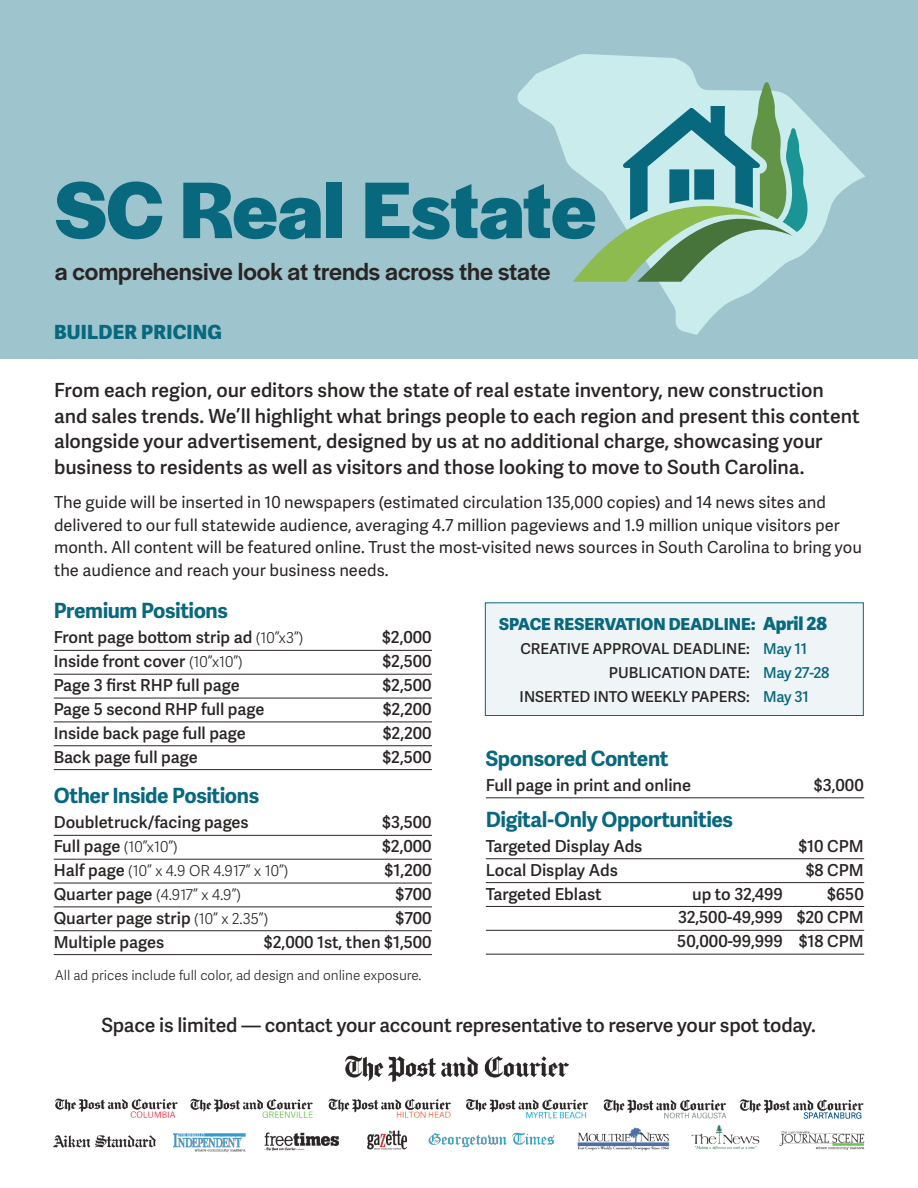
<style>
.page{position:relative;width:918px;height:1188px;background:#fff}
.page>*{position:absolute;margin:0;border:0;box-sizing:border-box;transform-origin:0 0}
.t1{font:700 83.55px "Halyard Display";letter-spacing:-.01em;color:#07687e}
.t2{font:500 25.5px "Halyard Display";color:#2a2525}
.Spring_rates_positio{font:700 21px "Adelle Sans";letter-spacing:-.02em;color:#07687e}
.t3{font:600 19.5px/25.5px "Adelle Sans";letter-spacing:-.005em;color:#2a2525}
.target{font:800 19.5px "Adelle Sans";letter-spacing:.01em;color:#07687e}
.Spring_rates{font:600 16.5px "Adelle Sans";color:#2a2525}
.t4{font:16.5px/22.5px "Adelle Sans";color:#2a2525}
.t5{font:800 16.5px "Adelle Sans";color:#07687e}
.t6{font:600 15px "Adelle Sans";color:#2a2525}
.Spring_rates-2{font:300 15px "Adelle Sans";color:#2a2525}
.t7{font:300 13.5px "Adelle Sans";color:#2a2525}
.s1{font-weight:300;font-size:15px}
.s2{font-weight:600;font-size:16.5px}
.s3{font-size:18px}
.s4{color:#07687e}
</style>
<div class="page">
<div style="left:0;top:0;width:918px;height:359px;background:#9ec5cd"></div>
<div style="left:485px;top:603px;width:378px;height:113px;background:#eff5f6"></div>
<div style="left:485px;top:603px;width:379px;height:113px;border:1px solid #07687e"></div>
<img style="left:53px;top:1055px;width:812px;height:98px">
<hr style="left:54px;top:650px;width:378px;height:1px;background:#2a2525">
<hr style="left:54px;top:674px;width:378px;height:1px;background:#2a2525">
<hr style="left:54px;top:698px;width:378px;height:1px;background:#2a2525">
<hr style="left:54px;top:722px;width:378px;height:1px;background:#2a2525">
<hr style="left:54px;top:746px;width:378px;height:1px;background:#2a2525">
<hr style="left:54px;top:769px;width:378px;height:1px;background:#2a2525">
<hr style="left:54px;top:835px;width:378px;height:1px;background:#2a2525">
<hr style="left:54px;top:859px;width:378px;height:1px;background:#2a2525">
<hr style="left:54px;top:883px;width:378px;height:1px;background:#2a2525">
<hr style="left:54px;top:907px;width:378px;height:1px;background:#2a2525">
<hr style="left:54px;top:930px;width:378px;height:1px;background:#2a2525">
<hr style="left:54px;top:954px;width:378px;height:1px;background:#2a2525">
<svg style="left:517px;top:54px;width:348px;height:281px"></svg>
<svg style="left:573px;top:81px;width:237px;height:201px"></svg>
<hr style="left:486px;top:798px;width:378px;height:1px;background:#2a2525">
<hr style="left:486px;top:859px;width:378px;height:1px;background:#2a2525">
<hr style="left:486px;top:882px;width:378px;height:1px;background:#2a2525">
<hr style="left:486px;top:906px;width:378px;height:1px;background:#2a2525">
<hr style="left:486px;top:930px;width:378px;height:1px;background:#2a2525">
<hr style="left:486px;top:954px;width:378px;height:1px;background:#2a2525">
<p class="t1" style="left:55px;top:150px;width:543px">SC Real Estate</p>
<p class="t2" style="left:55px;top:253px;width:497px">a comprehensive look at trends across the state</p>
<p class="target" style="left:54px;top:320px;width:169px">BUILDER PRICING</p>
<p class="t3" style="left:54px;top:378px;width:807px">From each region, our editors show the state of real estate inventory, new construction and sales trends. We’ll highlight what brings people to each region and present this content alongside your advertisement, designed by us at no additional charge, showcasing your business to residents as well as visitors and those looking to move to South Carolina.</p>
<p class="t4" style="left:54px;top:491px;width:810px">The guide will be inserted in 10 newspapers (estimated circulation 135,000 copies) and 14 news sites and delivered to our full statewide audience, averaging 4.7 million pageviews and 1.9 million unique visitors per month. All content will be featured online. Trust the most-visited news sources in South Carolina to bring you the audience and reach your business needs.</p>
<p class="Spring_rates_positio" style="left:54px;top:598px;width:176px">Premium Positions</p>
<p class="Spring_rates" style="left:54px;top:628px;width:251px">Front page bottom strip ad <span class="s1">(10”x3”)</span></p>
<p class="Spring_rates" style="left:382px;top:628px;width:51px">$2,000</p>
<p class="Spring_rates" style="left:54px;top:652px;width:191px">Inside front cover <span class="s1">(10”x10”)</span></p>
<p class="Spring_rates" style="left:382px;top:652px;width:51px">$2,500</p>
<p class="Spring_rates" style="left:54px;top:676px;width:187px">Page 3 first RHP full page</p>
<p class="Spring_rates" style="left:382px;top:676px;width:51px">$2,500</p>
<p class="Spring_rates" style="left:54px;top:700px;width:212px">Page 5 second RHP full page</p>
<p class="Spring_rates" style="left:383px;top:700px;width:51px">$2,200</p>
<p class="Spring_rates" style="left:54px;top:723px;width:194px">Inside back page full page</p>
<p class="Spring_rates" style="left:383px;top:723px;width:51px">$2,200</p>
<p class="Spring_rates" style="left:54px;top:747px;width:145px">Back page full page</p>
<p class="Spring_rates" style="left:382px;top:747px;width:51px">$2,500</p>
<p class="Spring_rates_positio" style="left:54px;top:783px;width:207px">Other Inside Positions</p>
<p class="Spring_rates" style="left:54px;top:813px;width:196px">Doubletruck/facing pages</p>
<p class="Spring_rates" style="left:382px;top:813px;width:51px">$3,500</p>
<p class="Spring_rates-2" style="left:54px;top:838px;width:125px"><span class="s2">Full page</span> (10”x10”)</p>
<p class="Spring_rates" style="left:382px;top:837px;width:51px">$2,000</p>
<p class="Spring_rates-2" style="left:54px;top:862px;width:236px"><span class="s2">Half page</span> (10” x 4.9 OR 4.917” x 10”)</p>
<p class="Spring_rates" style="left:384px;top:861px;width:49px">$1,200</p>
<p class="Spring_rates-2" style="left:54px;top:886px;width:189px"><span class="s2">Quarter page</span> (4.917” x 4.9”)</p>
<p class="Spring_rates" style="left:396px;top:885px;width:38px">$700</p>
<p class="Spring_rates" style="left:54px;top:908px;width:216px">Quarter page strip <span class="s1">(10” x 2.35”)</span></p>
<p class="Spring_rates" style="left:396px;top:908px;width:38px">$700</p>
<p class="Spring_rates" style="left:54px;top:932px;width:112px">Multiple pages</p>
<p class="Spring_rates" style="left:264px;top:932px;width:169px">$2,000 1st, then $1,500</p>
<p class="t5" style="left:499px;top:614px;width:329px">SPACE RESERVATION DEADLINE: <span class="s3">April 28</span></p>
<p class="t6" style="left:520px;top:640px;width:288px">CREATIVE APPROVAL DEADLINE: <span class="s4">May 11</span></p>
<p class="t6" style="left:609px;top:664px;width:222px">PUBLICATION DATE: <span class="s4">May 27-28</span></p>
<p class="t6" style="left:520px;top:688px;width:291px">INSERTED INTO WEEKLY PAPERS: <span class="s4">May 31</span></p>
<p class="Spring_rates_positio" style="left:486px;top:746px;width:184px">Sponsored Content</p>
<p class="Spring_rates" style="left:486px;top:775px;width:207px">Full page in print and online</p>
<p class="Spring_rates" style="left:814px;top:775px;width:51px">$3,000</p>
<p class="Spring_rates_positio" style="left:486px;top:807px;width:249px">Digital-Only Opportunities</p>
<p class="Spring_rates" style="left:486px;top:836px;width:158px">Targeted Display Ads</p>
<p class="Spring_rates" style="left:798px;top:836px;width:67px">$10 CPM</p>
<p class="Spring_rates" style="left:486px;top:860px;width:134px">Local Display Ads</p>
<p class="Spring_rates" style="left:806px;top:860px;width:60px">$8 CPM</p>
<p class="Spring_rates" style="left:486px;top:884px;width:117px">Targeted Eblast</p>
<p class="Spring_rates" style="left:692px;top:884px;width:92px">up to 32,499</p>
<p class="Spring_rates" style="left:827px;top:884px;width:38px">$650</p>
<p class="Spring_rates" style="left:678px;top:908px;width:187px">32,500-49,999 $20 CPM</p>
<p class="Spring_rates" style="left:677px;top:932px;width:188px">50,000-99,999 $18 CPM</p>
<p class="t7" style="left:55px;top:967px;width:368px">All ad prices include full color, ad design and online exposure.</p>
<p class="t3" style="left:101px;top:1013px;width:716px">Space is limited — contact your account representative to reserve your spot today.</p>
</div>
